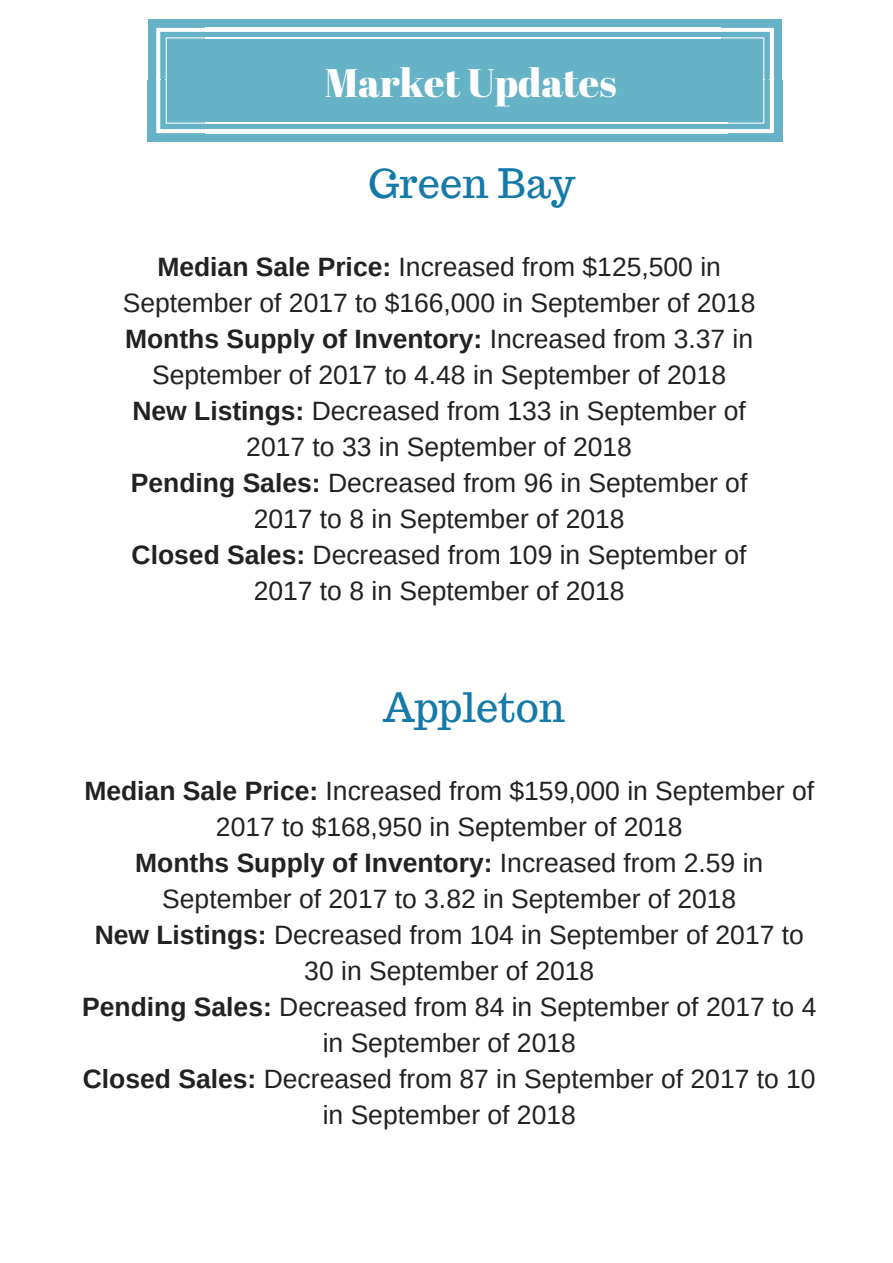
<style>
.page{position:relative;width:893px;height:1263px;background:#fff}
.page>*{position:absolute;margin:0;border:0;box-sizing:border-box;transform-origin:0 0}
.t1{font:39.75px "Trocchi";color:#157aa8}
.t2{font:39.75px "Abril Fatface";color:#fff}
.t3{font:26.55px/36px "Arimo";color:#222;text-align:center}
.s1{font-weight:700}
</style>
<div class="page">
<div style="left:148px;top:20px;width:61px;height:61px;background:#66b2c6"></div>
<div style="left:208px;top:20px;width:520px;height:61px;background:#66b2c6"></div>
<hr style="left:205px;top:37px;width:519px;height:1px;background:#fff">
<hr style="left:205px;top:28px;width:519px;height:4px;background:#fff">
<div style="left:721px;top:20px;width:61px;height:61px;background:#66b2c6"></div>
<div style="left:148px;top:80px;width:61px;height:62px;background:#66b2c6"></div>
<svg style="left:156px;top:28px;width:53px;height:105px"></svg>
<div style="left:721px;top:80px;width:61px;height:62px;background:#66b2c6"></div>
<svg style="left:721px;top:28px;width:53px;height:105px"></svg>
<div style="left:206px;top:80px;width:520px;height:62px;background:#66b2c6"></div>
<hr style="left:205px;top:123px;width:523px;height:1px;background:#fff">
<hr style="left:205px;top:129px;width:523px;height:4px;background:#fff">
<h1 class="t2" style="left:325px;top:55px;width:293px">Market Updates</h1>
<h1 class="t1" style="left:368px;top:158px;width:209px">Green Bay</h1>
<p class="t3" style="left:123px;top:249px;width:634px"><span class="s1">Median Sale Price:</span> Increased from $125,500 in September of 2017 to $166,000 in September of 2018<br><span class="s1">Months Supply of Inventory:</span> Increased from 3.37 in September of 2017 to 4.48 in September of 2018<br><span class="s1">New Listings:</span> Decreased from 133 in September of 2017 to 33 in September of 2018<br><span class="s1">Pending Sales:</span> Decreased from 96 in September of 2017 to 8 in September of 2018<br><span class="s1">Closed Sales:</span> Decreased from 109 in September of 2017 to 8 in September of 2018</p>
<h1 class="t1" style="left:383px;top:681px;width:184px">Appleton</h1>
<p class="t3" style="left:82px;top:772px;width:736px"><span class="s1">Median Sale Price:</span> Increased from $159,000 in September of 2017 to $168,950 in September of 2018<br><span class="s1">Months Supply of Inventory:</span> Increased from 2.59 in September of 2017 to 3.82 in September of 2018<br><span class="s1">New Listings:</span> Decreased from 104 in September of 2017 to 30 in September of 2018<br><span class="s1">Pending Sales:</span> Decreased from 84 in September of 2017 to 4 in September of 2018<br><span class="s1">Closed Sales:</span> Decreased from 87 in September of 2017 to 10 in September of 2018</p>
</div>
